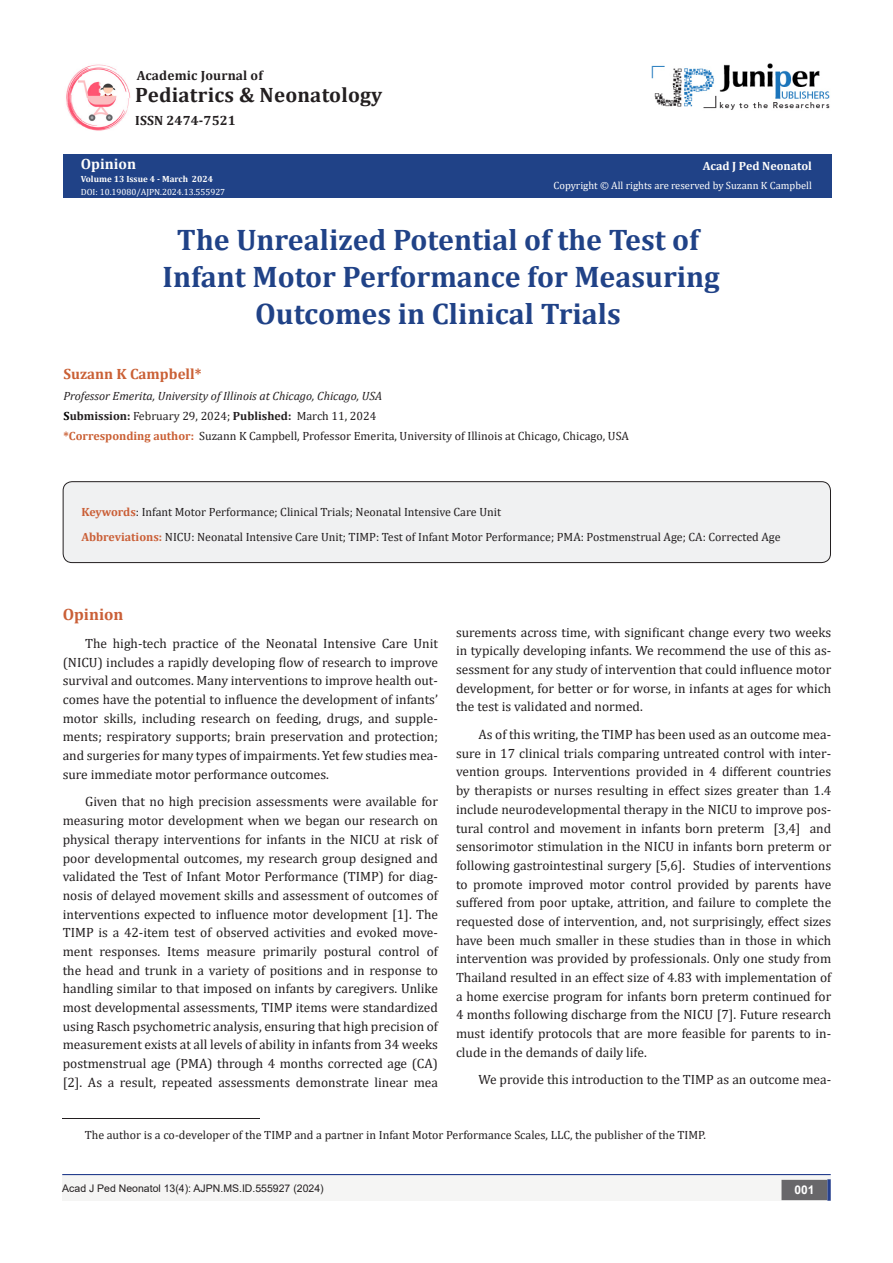
<style>
.page{position:relative;width:893px;height:1263px;background:#fff}
.page>*{position:absolute;margin:0;border:0;box-sizing:border-box;transform-origin:0 0}
.t1{font:700 29.85px "Cambria";color:#204287}
.t2{font:700 20.85px "Cambria";letter-spacing:.01em;color:#231f20}
.List_Paragraph{font:700 16.5px "Cambria";color:#ca5f37}
.t3{font:700 15px "Cambria";color:#ca6035}
.t4{font:700 15px "Cambria";color:#fffefc}
.t5{font:13.5px/18.8px "Cambria";color:#231f20;text-align:justify}
.t6{font:700 13.5px "Cambria";letter-spacing:.01em;color:#231f20}
.List_Paragraph-2{font:12px "Cambria";color:#231f20}
.t7{font:italic 12px "Cambria";color:#231f20}
.t8{font:700 12px "Cambria";color:#fffefc}
.t9{font:700 12px "Arial";color:#fff}
.t10{font:10.5px "Cambria";color:#fffefc}
.t11{font:10.5px "Arial";color:#231f20}
.t12{font:9px "Cambria";color:#fff}
.t13{font:700 9px "Cambria";color:#fffefc}
.s1{font-weight:700;color:#000}
.s2{font-weight:700}
.s3{font-weight:700;color:#ca6035}
.s4{font-weight:700;color:#ca5f37}
</style>
<div class="page">
<div style="left:63px;top:155px;width:768px;height:43px;background:#204287"></div>
<div style="left:62px;top:1175px;width:441px;height:26px;background:#f5f5f4"></div>
<img style="left:66px;top:64px;width:65px;height:67px">
<img style="left:651px;top:63px;width:179px;height:47px">
<div style="left:496px;top:1175px;width:334px;height:26px;background:#f5f5f4"></div>
<div style="left:782px;top:1180px;width:45px;height:19px;background:#68676a"></div>
<div style="left:781px;top:1180px;width:46px;height:20px;border:2px solid #68676a"></div>
<svg style="left:827px;top:1179px;width:4px;height:22px"></svg>
<hr style="left:62px;top:1174px;width:769px;height:1px;background:#253f8e">
<div style="left:63px;top:482px;width:767px;height:81px;background:#f0f1f2;border-radius:9px"></div>
<div style="left:63px;top:481px;width:768px;height:82px;border:1px solid #231f20;border-radius:9px"></div>
<hr style="left:63px;top:1118px;width:197px;height:1px;background:#231f20">
<p class="t6" style="left:137px;top:66px;width:128px">Academic Journal of</p>
<p class="t2" style="left:135px;top:81px;width:249px">Pediatrics &amp; Neonatology</p>
<p class="t6" style="left:135px;top:111px;width:102px">ISSN 2474-7521</p>
<p class="t4" style="left:81px;top:153px;width:57px">Opinion</p>
<p class="t13" style="left:81px;top:173px;width:134px">Volume 13 Issue 4 - March 2024</p>
<p class="t12" style="left:81px;top:186px;width:146px">DOI: 10.19080/AJPN.2024.13.555927</p>
<p class="t8" style="left:703px;top:158px;width:111px">Acad J Ped Neonatol</p>
<p class="t10" style="left:553px;top:179px;width:260px">Copyright © All rights are reserved by Suzann K Campbell</p>
<p class="t1" style="left:177px;top:218px;width:523px">The Unrealized Potential of the Test of</p>
<p class="t1" style="left:163px;top:256px;width:559px">Infant Motor Performance for Measuring</p>
<p class="t1" style="left:255px;top:293px;width:367px">Outcomes in Clinical Trials</p>
<p class="t3" style="left:64px;top:364px;width:140px">Suzann K Campbell*</p>
<p class="t7" style="left:64px;top:387px;width:320px">Professor Emerita, University of Illinois at Chicago, Chicago, USA</p>
<p class="List_Paragraph-2" style="left:64px;top:409px;width:314px"><span class="s1">S</span><span class="s2">ubmission:</span> February 29, 2024; <span class="s2">Published:</span> March 11, 2024</p>
<p class="List_Paragraph-2" style="left:64px;top:429px;width:567px"><span class="s3">*Corresponding author:</span> Suzann K Campbell, Professor Emerita, University of Illinois at Chicago, Chicago, USA</p>
<p class="List_Paragraph-2" style="left:81px;top:505px;width:421px"><span class="s4">Keywords</span>: Infant Motor Performance; Clinical Trials; Neonatal Intensive Care Unit</p>
<p class="List_Paragraph-2" style="left:81px;top:529px;width:701px"><span class="s4">Abbreviations:</span> NICU: Neonatal Intensive Care Unit; TIMP: Test of Infant Motor Performance; PMA: Postmenstrual Age; CA: Corrected Age</p>
<p class="List_Paragraph" style="left:63px;top:603px;width:62px">Opinion</p>
<p class="t5" style="left:63px;top:634px;width:377px;text-indent:22px">The high-tech practice of the Neonatal Intensive Care Unit (NICU) includes a rapidly developing flow of research to improve survival and outcomes. Many interventions to improve health out&shy;comes have the potential to influence the development of infants’ motor skills, including research on feeding, drugs, and supple&shy;ments; respiratory supports; brain preservation and protection; and surgeries for many types of impairments. Yet few studies mea&shy;sure immediate motor performance outcomes.</p>
<p class="t5" style="left:63px;top:792px;width:377px;text-indent:22px">Given that no high precision assessments were available for measuring motor development when we began our research on physical therapy interventions for infants in the NICU at risk of poor developmental outcomes, my research group designed and validated the Test of Infant Motor Performance (TIMP) for diag&shy;nosis of delayed movement skills and assessment of outcomes of interventions expected to influence motor development [1]. The TIMP is a 42-item test of observed activities and evoked move&shy;ment responses. Items measure primarily postural control of the head and trunk in a variety of positions and in response to handling similar to that imposed on infants by caregivers. Unlike most developmental assessments, TIMP items were standardized using Rasch psychometric analysis, ensuring that high precision of measurement exists at all levels of ability in infants from 34 weeks postmenstrual age (PMA) through 4 months corrected age (CA) [2]. As a result, repeated assessments demonstrate linear mea</p>
<p class="t5" style="left:456px;top:623px;width:377px">surements across time, with significant change every two weeks in typically developing infants. We recommend the use of this as&shy;sessment for any study of intervention that could influence motor development, for better or for worse, in infants at ages for which the test is validated and normed.</p>
<p class="t5" style="left:456px;top:725px;width:377px;text-indent:22px">As of this writing, the TIMP has been used as an outcome mea&shy;sure in 17 clinical trials comparing untreated control with inter&shy;vention groups. Interventions provided in 4 different countries by therapists or nurses resulting in effect sizes greater than 1.4 include neurodevelopmental therapy in the NICU to improve pos&shy;tural control and movement in infants born preterm [3,4] and sensorimotor stimulation in the NICU in infants born preterm or following gastrointestinal surgery [5,6]. Studies of interventions to promote improved motor control provided by parents have suffered from poor uptake, attrition, and failure to complete the requested dose of intervention, and, not surprisingly, effect sizes have been much smaller in these studies than in those in which intervention was provided by professionals. Only one study from Thailand resulted in an effect size of 4.83 with implementation of a home exercise program for infants born preterm continued for 4 months following discharge from the NICU [7]. Future research must identify protocols that are more feasible for parents to in&shy;clude in the demands of daily life.</p>
<p class="t5" style="left:478px;top:1070px;width:354px">We provide this introduction to the TIMP as an outcome mea-</p>
<p class="List_Paragraph-2" style="left:85px;top:1128px;width:623px">The author is a co-developer of the TIMP and a partner in Infant Motor Performance Scales, LLC, the publisher of the TIMP.</p>
<p class="t11" style="left:62px;top:1181px;width:263px">Acad J Ped Neonatol 13(4): AJPN.MS.ID.555927 (2024)</p>
<p class="t9" style="left:794px;top:1182px;width:22px">001</p>
</div>
